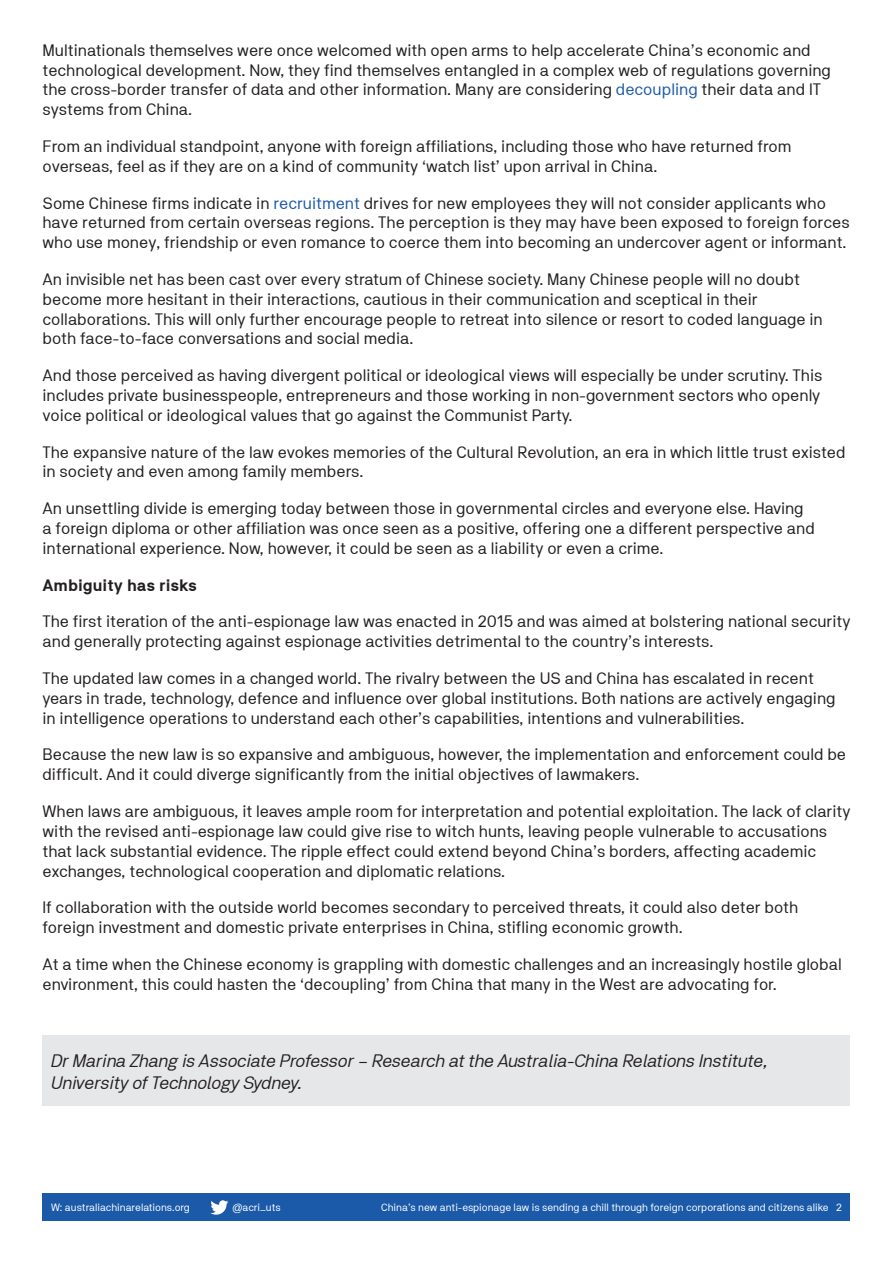
<style>
.page{position:relative;width:893px;height:1263px;background:#fff}
.page>*{position:absolute;margin:0;border:0;box-sizing:border-box;transform-origin:0 0}
.Author_bios{font:italic 18px/21.6px "NB Akademie Std";color:#231f20}
.Body_Copy{font:16.5px/19.8px "NB Akademie Std";color:#231f20}
.Body_Copy-2{font:700 16.5px "NB Akademie Std";color:#231f20}
.t1{font:10.5px "NB Akademie Std";color:#fff}
.s1{color:#1b5aa9}
</style>
<div class="page">
<div style="left:43px;top:1193px;width:807px;height:27px;background:#1b5aa9"></div>
<svg style="left:210px;top:1200px;width:18px;height:15px"></svg>
<div style="left:43px;top:1036px;width:807px;height:70px;background:#e6e7e9"></div>
<p class="Body_Copy" style="left:43px;top:40px;width:790px">Multinationals themselves were once welcomed with open arms to help accelerate China’s economic and technological development. Now, they find themselves entangled in a complex web of regulations governing the cross-border transfer of data and other information. Many are considering <span class="s1">decoupling</span> their data and IT systems from China.</p>
<p class="Body_Copy" style="left:43px;top:136px;width:750px">From an individual standpoint, anyone with foreign affiliations, including those who have returned from overseas, feel as if they are on a kind of community ‘watch list’ upon arrival in China.</p>
<p class="Body_Copy" style="left:43px;top:193px;width:809px">Some Chinese firms indicate in <span class="s1">recruitment</span> drives for new employees they will not consider applicants who have returned from certain overseas regions. The perception is they may have been exposed to foreign forces who use money, friendship or even romance to coerce them into becoming an undercover agent or informant.</p>
<p class="Body_Copy" style="left:43px;top:269px;width:782px">An invisible net has been cast over every stratum of Chinese society. Many Chinese people will no doubt become more hesitant in their interactions, cautious in their communication and sceptical in their collaborations. This will only further encourage people to retreat into silence or resort to coded language in both face-to-face conversations and social media.</p>
<p class="Body_Copy" style="left:43px;top:365px;width:781px">And those perceived as having divergent political or ideological views will especially be under scrutiny. This includes private businesspeople, entrepreneurs and those working in non-government sectors who openly voice political or ideological values that go against the Communist Party.</p>
<p class="Body_Copy" style="left:43px;top:442px;width:804px">The expansive nature of the law evokes memories of the Cultural Revolution, an era in which little trust existed in society and even among family members.</p>
<p class="Body_Copy" style="left:43px;top:498px;width:774px">An unsettling divide is emerging today between those in governmental circles and everyone else. Having a foreign diploma or other affiliation was once seen as a positive, offering one a different perspective and international experience. Now, however, it could be seen as a liability or even a crime.</p>
<p class="Body_Copy-2" style="left:43px;top:575px;width:156px">Ambiguity has risks</p>
<p class="Body_Copy" style="left:43px;top:612px;width:809px">The first iteration of the anti-espionage law was enacted in 2015 and was aimed at bolstering national security and generally protecting against espionage activities detrimental to the country’s interests.</p>
<p class="Body_Copy" style="left:43px;top:668px;width:795px">The updated law comes in a changed world. The rivalry between the US and China has escalated in recent years in trade, technology, defence and influence over global institutions. Both nations are actively engaging in intelligence operations to understand each other’s capabilities, intentions and vulnerabilities.</p>
<p class="Body_Copy" style="left:43px;top:745px;width:805px">Because the new law is so expansive and ambiguous, however, the implementation and enforcement could be difficult. And it could diverge significantly from the initial objectives of lawmakers.</p>
<p class="Body_Copy" style="left:43px;top:801px;width:809px">When laws are ambiguous, it leaves ample room for interpretation and potential exploitation. The lack of clarity with the revised anti-espionage law could give rise to witch hunts, leaving people vulnerable to accusations that lack substantial evidence. The ripple effect could extend beyond China’s borders, affecting academic exchanges, technological cooperation and diplomatic relations.</p>
<p class="Body_Copy" style="left:43px;top:897px;width:757px">If collaboration with the outside world becomes secondary to perceived threats, it could also deter both foreign investment and domestic private enterprises in China, stifling economic growth.</p>
<p class="Body_Copy" style="left:43px;top:954px;width:801px">At a time when the Chinese economy is grappling with domestic challenges and an increasingly hostile global environment, this could hasten the ‘decoupling’ from China that many in the West are advocating for.</p>
<p class="Author_bios" style="left:51px;top:1050px;width:718px">Dr Marina Zhang is Associate Professor – Research at the Australia-China Relations Institute,<br>University of Technology Sydney.</p>
<p class="t1" style="left:51px;top:1201px;width:140px">W: australiachinarelations.org</p>
<p class="t1" style="left:233px;top:1201px;width:50px">@acri_uts</p>
<p class="t1" style="left:381px;top:1201px;width:462px">China’s new anti-espionage law is sending a chill through foreign corporations and citizens alike 2</p>
</div>
